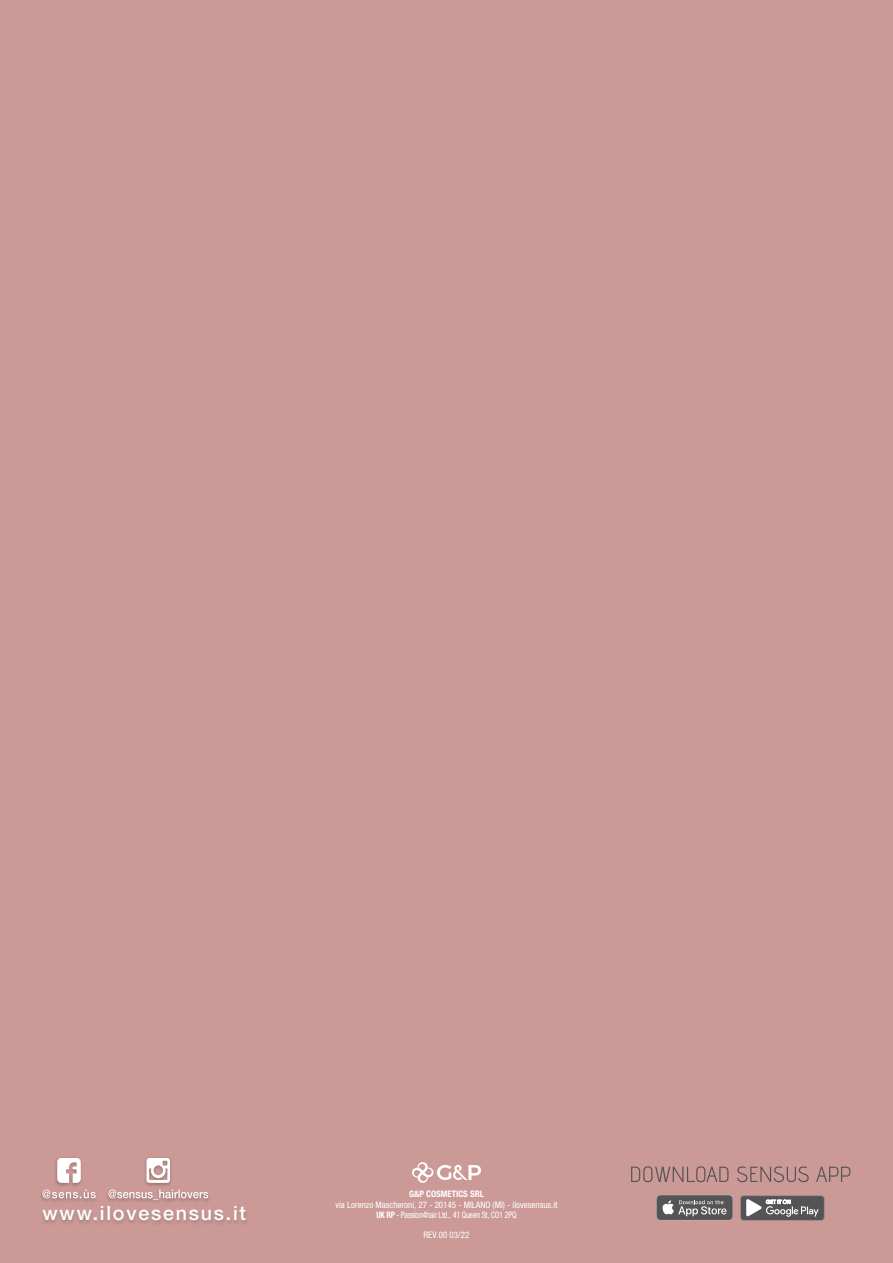
<style>
.page{position:relative;width:893px;height:1263px;background:#cb9996}
.page>*{position:absolute;margin:0;border:0;box-sizing:border-box;transform-origin:0 0}
.t1{font:500 19.65px "Helvetica Neue LT Std";letter-spacing:.09em;color:#fff}
.t2{font:condensed 9px/10.8px "Helvetica Neue LT Std";color:#fff;text-align:center}
.t3{font:700 condensed 9px "Helvetica Neue LT Std";color:#fff}
.s1{font-weight:700}
</style>
<div class="page">
<div style="left:40px;top:1204px;width:209px;height:22px;background:#555353;opacity:.3"></div>
<div style="left:40px;top:1157px;width:171px;height:47px;background:#231f20;opacity:.3"></div>
<svg style="left:57px;top:1158px;width:24px;height:25px"></svg>
<svg style="left:43px;top:1189px;width:53px;height:9px"></svg>
<svg style="left:146px;top:1158px;width:24px;height:25px"></svg>
<svg style="left:108px;top:1189px;width:100px;height:11px"></svg>
<svg style="left:412px;top:1162px;width:69px;height:21px"></svg>
<svg style="left:631px;top:1166px;width:97px;height:16px"></svg>
<svg style="left:737px;top:1166px;width:72px;height:16px"></svg>
<svg style="left:816px;top:1167px;width:34px;height:15px"></svg>
<svg style="left:656px;top:1195px;width:77px;height:25px"></svg>
<svg style="left:740px;top:1195px;width:84px;height:25px"></svg>
<h1 class="t1" style="left:43px;top:1202px;width:205px">www.ilovesensus.it</h1>
<p class="t3" style="left:409px;top:1188px;width:76px">G&amp;P COSMETICS SRL</p>
<p class="t2" style="left:335px;top:1199px;width:224px">via Lorenzo Mascheroni, 27 - 20145 - MILANO (MI) - ilovesensus.it<br><span class="s1">UK RP</span> - Passion4hair Ltd., 41 Queen St, CO1 2PQ</p>
<p class="t2" style="left:424px;top:1229px;width:47px">REV.00 03/22</p>
</div>
